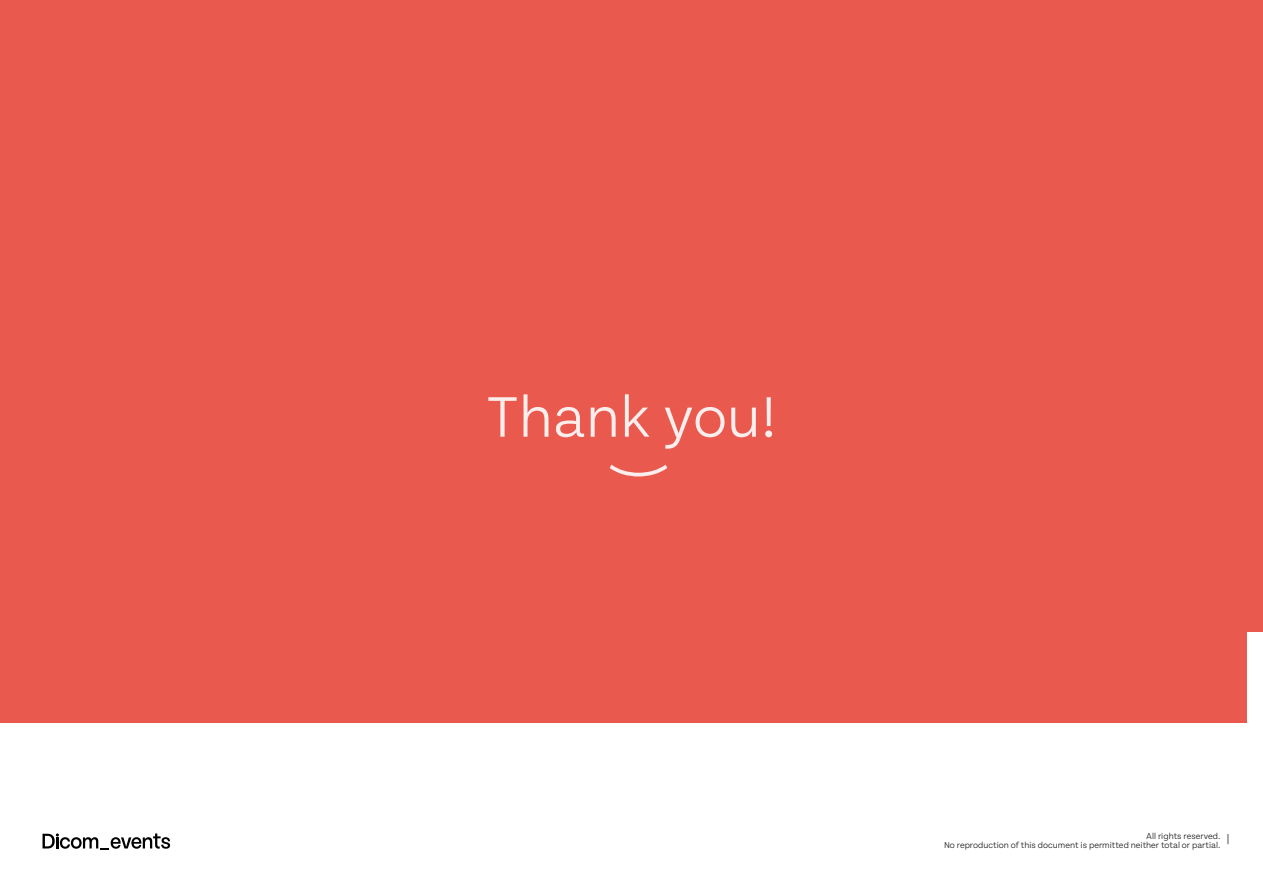
<style>
.page{position:relative;width:1263px;height:893px;background:#fff}
.page>*{position:absolute;margin:0;border:0;box-sizing:border-box;transform-origin:0 0}
.t1{font:300 60.75px "Tenon";color:#fff}
.t2{font:300 10.5px "Tenon";color:#000}
.t3{font:300 9px/9px "Tenon";color:#000;text-align:right}
</style>
<div class="page">
<div style="left:1px;top:0;width:1262px;height:723px;background:#ea594e"></div>
<div style="left:1248px;top:632px;width:15px;height:91px;background:#fff"></div>
<svg style="left:43px;top:833px;width:127px;height:17px"></svg>
<h1 class="t1" style="left:486px;top:385px;width:292px">Thank you!</h1>
<h1 class="t1" style="left:670px;top:461px;width:20px;rotate:90deg">)</h1>
<p class="t3" style="left:944px;top:832px;width:278px">All rights reserved.<br>No reproduction of this document is permitted neither total or partial.</p>
<p class="t2" style="left:1226px;top:833px;width:5px">|</p>
</div>
